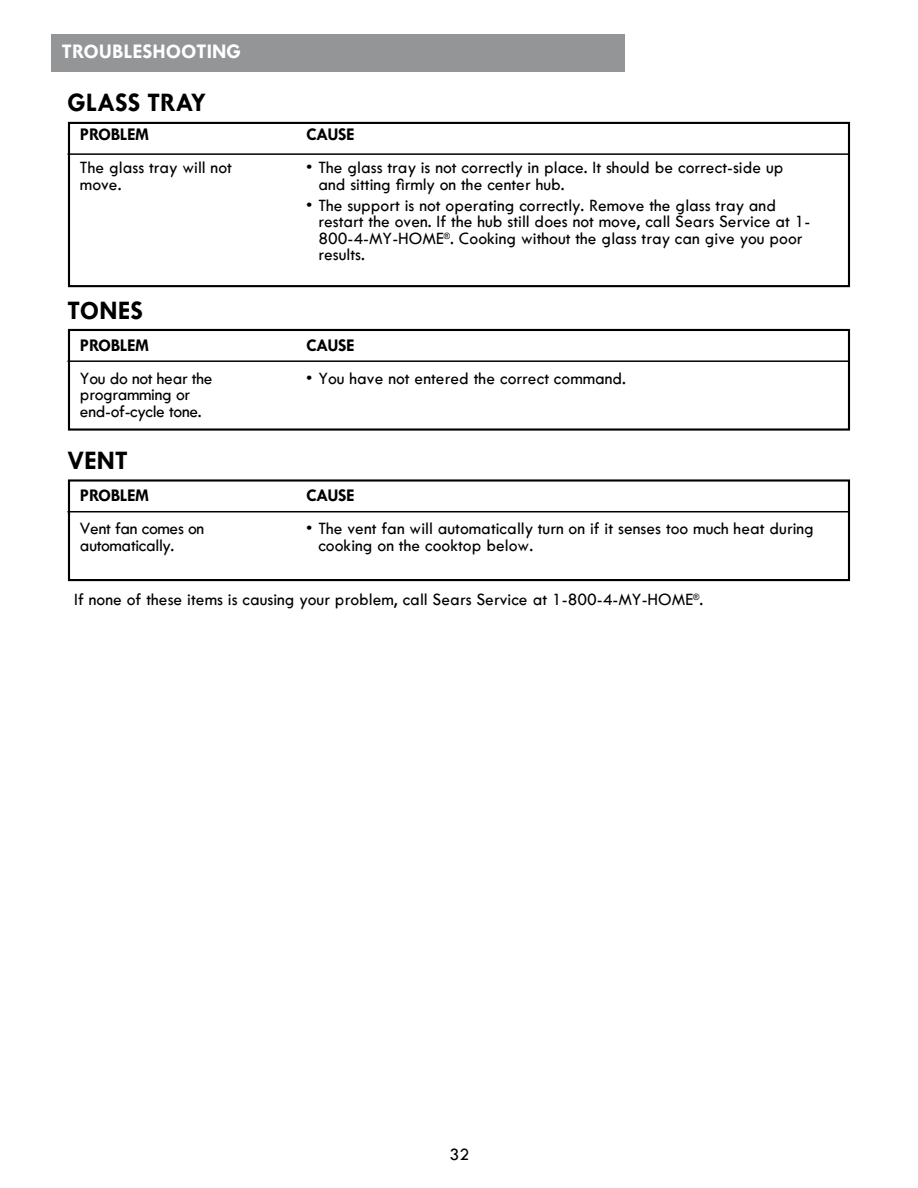
<style>
.page{position:relative;width:918px;height:1188px;background:#fff}
.page>*{position:absolute;margin:0;border:0;box-sizing:border-box;transform-origin:0 0}
.t1{font:700 27px "Kenmore Sans";color:#000}
.t2{font:700 21px "Kenmore Sans";color:#fff}
.t3{font:500 18px/16.5px "Kenmore Sans";color:#000}
.t4{font:500 18px/16.5px "Kenmore Sans";letter-spacing:-.02em;color:#000}
.t5{font:700 18px "Kenmore Sans";letter-spacing:-.02em;color:#000}
</style>
<div class="page">
<div style="left:68px;top:122px;width:782px;height:165px;border:2px solid #000"></div>
<div style="left:68px;top:329px;width:782px;height:102px;border:2px solid #000"></div>
<hr style="left:68px;top:153px;width:781px;height:2px;background:#000">
<hr style="left:68px;top:360px;width:780px;height:2px;background:#000">
<div style="left:51px;top:34px;width:574px;height:38px;background:#939597"></div>
<div style="left:68px;top:479px;width:782px;height:102px;border:2px solid #000"></div>
<hr style="left:68px;top:511px;width:780px;height:1px;background:#000">
<p class="t2" style="left:62px;top:40px;width:181px">TROUBLESHOOTING</p>
<h1 class="t1" style="left:68px;top:88px;width:140px">GLASS TRAY</h1>
<p class="t5" style="left:80px;top:125px;width:71px">PROBLEM</p>
<p class="t3" style="left:80px;top:160px;width:153px">The glass tray will not move.</p>
<h1 class="t1" style="left:68px;top:295px;width:77px">TONES</h1>
<p class="t5" style="left:80px;top:335px;width:71px">PROBLEM</p>
<p class="t4" style="left:80px;top:370px;width:134px">You do not hear the programming or end-of-cycle tone.</p>
<h1 class="t1" style="left:68px;top:446px;width:62px">VENT</h1>
<p class="t5" style="left:80px;top:486px;width:71px">PROBLEM</p>
<p class="t4" style="left:80px;top:521px;width:126px">Vent fan comes on automatically.</p>
<p class="t5" style="left:306px;top:125px;width:50px">CAUSE</p>
<p class="t3" style="left:318px;top:160px;width:467px;text-indent:-12px">• The glass tray is not correctly in place. It should be correct-side up and sitting firmly on the center hub.</p>
<p class="t3" style="left:318px;top:197px;width:493px;text-indent:-12px">• The support is not operating correctly. Remove the glass tray and restart the oven. If the hub still does not move, call Sears Service at 1- 800-4-MY-HOME<sup>®</sup>. Cooking without the glass tray can give you poor results.</p>
<p class="t5" style="left:306px;top:335px;width:50px">CAUSE</p>
<p class="t3" style="left:306px;top:370px;width:322px">• You have not entered the correct command.</p>
<p class="t5" style="left:306px;top:486px;width:50px">CAUSE</p>
<p class="t3" style="left:318px;top:521px;width:497px;text-indent:-12px">• The vent fan will automatically turn on if it senses too much heat during cooking on the cooktop below.</p>
<p class="t3" style="left:74px;top:591px;width:631px">If none of these items is causing your problem, call Sears Service at 1-800-4-MY-HOME<sup>®</sup>.</p>
<p class="t3" style="left:450px;top:1146px;width:19px">32</p>
</div>
